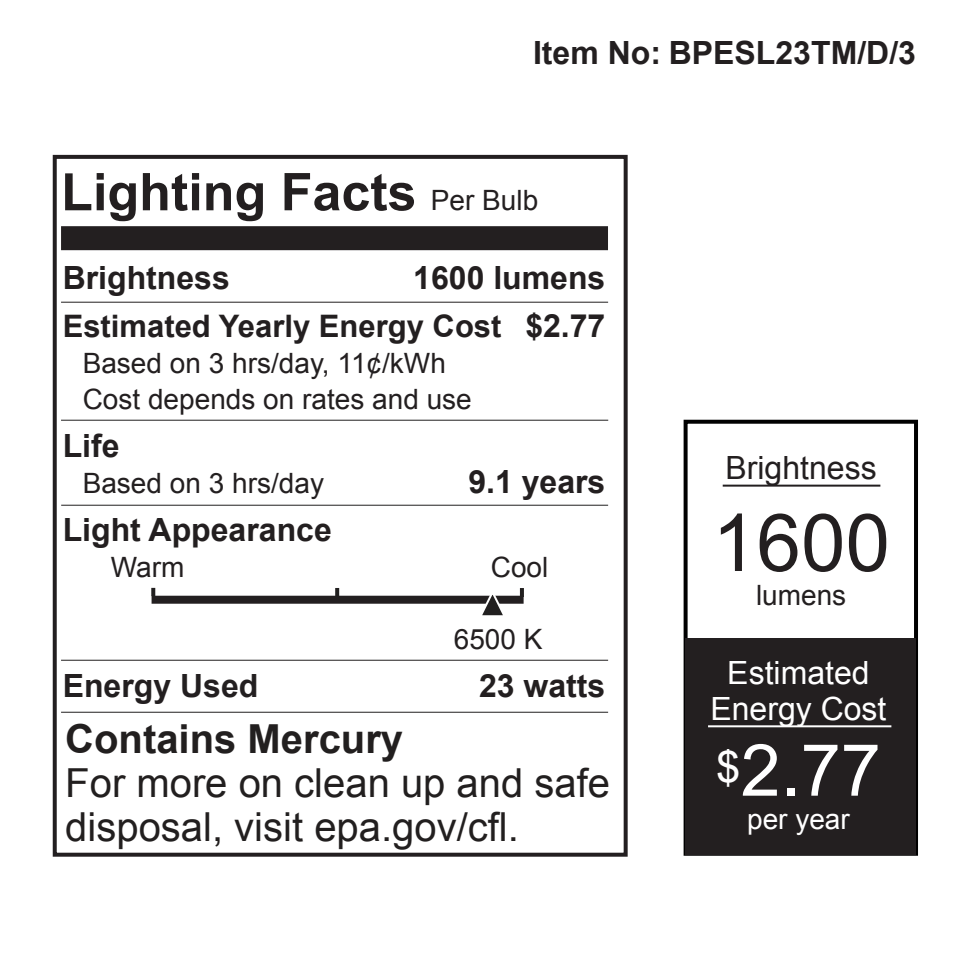
<style>
.page{position:relative;width:960px;height:960px;background:#fff}
.page>*{position:absolute;margin:0;border:0;box-sizing:border-box;transform-origin:0 0}
.t1{font:80px "Arial";color:#231f20}
.t2{font:72px "Arial";color:#fff}
.t3{font:700 52px "Arial";color:#231f20}
.t4{font:40px/44px "Arial";color:#221f1f}
.t5{font:700 40px "Arial";color:#221f1f}
.t6{font:700 32px/48px "Arial";color:#231f20;text-align:right}
.t7{font:32px/36px "Arial";color:#fff;text-align:center}
.t8{font:32px "Arial";color:#231f20}
.t9{font:700 31.2px "Arial";color:#231f20}
.t10{font:28px/36px "Arial";color:#231f20}
.t11{font:28px "Arial";color:#fff}
.s1{font-weight:400;font-size:28px}
</style>
<div class="page">
<div style="left:684px;top:420px;width:234px;height:436px;border:4px solid #000"></div>
<div style="left:685px;top:639px;width:231px;height:216px;background:#231f20"></div>
<hr style="left:723px;top:485px;width:157px;height:2px;background:#231f20">
<hr style="left:708px;top:725px;width:183px;height:2px;background:#fff">
<div style="left:53px;top:155px;width:575px;height:702px;background:#fff;border:4px solid #231f20"></div>
<hr style="left:61px;top:659px;width:547px;height:2px;background:#211f1f">
<hr style="left:61px;top:711px;width:547px;height:2px;background:#211f1f">
<hr style="left:61px;top:504px;width:547px;height:2px;background:#211f1f">
<hr style="left:61px;top:419px;width:547px;height:2px;background:#211f1f">
<hr style="left:61px;top:301px;width:547px;height:2px;background:#211f1f">
<div style="left:61px;top:226px;width:547px;height:24px;background:#231f20"></div>
<div style="left:152px;top:596px;width:372px;height:8px;background:#231f20"></div>
<svg style="left:520px;top:588px;width:4px;height:8px"></svg>
<svg style="left:335px;top:588px;width:4px;height:8px"></svg>
<svg style="left:151px;top:588px;width:4px;height:8px"></svg>
<svg style="left:478px;top:595px;width:30px;height:21px"></svg>
<p class="t6" style="left:533px;top:29px;width:384px">Item No: BPESL23TM/D/3</p>
<h3 class="t3" style="left:61px;top:163px;width:479px">Lighting Facts <span class="s1">Per Bulb</span></h3>
<p class="t6" style="left:413px;top:253px;width:194px">1600 lumens $2.77</p>
<p class="t6" style="left:63px;top:253px;width:169px">Brightness</p>
<p class="t9" style="left:63px;top:308px;width:440px">Estimated Yearly Energy Cost</p>
<p class="t10" style="left:83px;top:345px;width:391px">Based on 3 hrs/day, 11¢/kWh<br>Cost depends on rates and use</p>
<p class="t6" style="left:63px;top:421px;width:58px">Life</p>
<p class="t10" style="left:83px;top:465px;width:243px">Based on 3 hrs/day</p>
<p class="t6" style="left:63px;top:505px;width:271px">Light Appearance</p>
<p class="t10" style="left:111px;top:549px;width:75px">Warm</p>
<p class="t10" style="left:491px;top:549px;width:59px">Cool</p>
<p class="t6" style="left:468px;top:457px;width:138px">9.1 years</p>
<p class="t6" style="left:63px;top:661px;width:197px">Energy Used</p>
<p class="t10" style="left:454px;top:621px;width:90px">6500 K</p>
<p class="t6" style="left:479px;top:661px;width:128px">23 watts</p>
<p class="t5" style="left:65px;top:717px;width:339px">Contains Mercury</p>
<p class="t4" style="left:65px;top:761px;width:546px">For more on clean up and safe disposal, visit epa.gov/cfl.</p>
<p class="t8" style="left:725px;top:450px;width:153px">Brightness</p>
<h1 class="t1" style="left:712px;top:498px;width:179px">1600</h1>
<p class="t10" style="left:756px;top:577px;width:92px">lumens</p>
<p class="t7" style="left:710px;top:654px;width:178px">Estimated<br>Energy Cost</p>
<h2 class="t2" style="left:716px;top:730px;width:166px"><sup>$</sup>2.77</h2>
<p class="t11" style="left:747px;top:804px;width:104px">per year</p>
</div>
